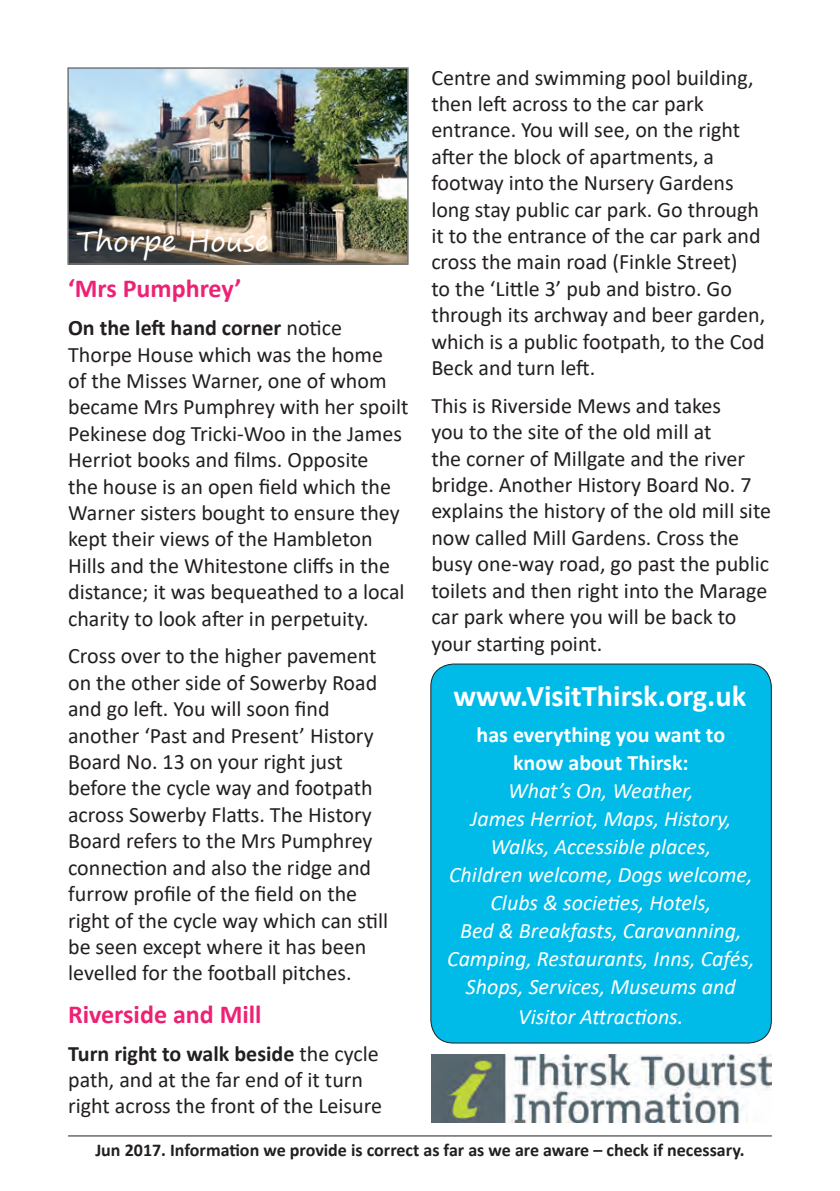
<style>
.page{position:relative;width:840px;height:1191px;background:#fff}
.page>*{position:absolute;margin:0;border:0;box-sizing:border-box;transform-origin:0 0}
.t1{font:700 30.4px "Calibri";color:#fff}
.t2{font:28px "Segoe Print";color:#fff}
.t3{font:700 26px "Calibri";color:#ee2174}
.t4{font:22px/26.4px "Calibri";color:#231f20}
.t5{font:italic 22px/28px "Calibri";color:#fff;text-align:center}
.t6{font:700 22px/28px "Calibri";color:#fff;text-align:center}
.t7{font:700 18px "Calibri";color:#231f20}
.s1{font-weight:700}
</style>
<div class="page">
<hr style="left:68px;top:1135px;width:703px;height:1px;background:#231f20">
<img style="left:431px;top:1054px;width:340px;height:69px">
<img style="left:70px;top:70px;width:335px;height:192px">
<div style="left:67px;top:67px;width:341px;height:198px;border:2px solid #757679"></div>
<div style="left:430px;top:664px;width:340px;height:379px;background:#00bbe8;border-radius:23px"></div>
<div style="left:430px;top:663px;width:341px;height:380px;border:1px solid #231f20;border-radius:23px"></div>
<p class="t2" style="left:77px;top:216px;width:194px">Thorpe House</p>
<p class="t3" style="left:68px;top:270px;width:175px">‘Mrs Pumphrey’</p>
<p class="t4" style="left:68px;top:314px;width:342px"><span class="s1">On the left hand corner</span> notice Thorpe House which was the home<br>of the Misses Warner, one of whom became Mrs Pumphrey with her spoilt Pekinese dog Tricki-Woo in the James Herriot books and films. Opposite<br>the house is an open field which the Warner sisters bought to ensure they kept their views of the Hambleton Hills and the Whitestone cliffs in the distance; it was bequeathed to a local charity to look after in perpetuity.</p>
<p class="t4" style="left:68px;top:642px;width:321px">Cross over to the higher pavement on the other side of Sowerby Road and go left. You will soon find another ‘Past and Present’ History<br>Board No. 13 on your right just before the cycle way and footpath across Sowerby Flatts. The History<br>Board refers to the Mrs Pumphrey connection and also the ridge and furrow profile of the field on the right of the cycle way which can still be seen except where it has been levelled for the football pitches.</p>
<p class="t3" style="left:68px;top:995px;width:195px">Riverside and Mill</p>
<p class="t4" style="left:68px;top:1039px;width:315px"><span class="s1">Turn right to walk beside</span> the cycle path, and at the far end of it turn right across the front of the Leisure</p>
<p class="t4" style="left:431px;top:63px;width:335px">Centre and swimming pool building, then left across to the car park entrance. You will see, on the right after the block of apartments, a footway into the Nursery Gardens long stay public car park. Go through it to the entrance of the car park and cross the main road (Finkle Street)<br>to the ‘Little 3’ pub and bistro. Go through its archway and beer garden, which is a public footpath, to the Cod Beck and turn left.</p>
<p class="t4" style="left:431px;top:392px;width:341px">This is Riverside Mews and takes<br>you to the site of the old mill at<br>the corner of Millgate and the river bridge. Another History Board No. 7 explains the history of the old mill site now called Mill Gardens. Cross the busy one-way road, go past the public toilets and then right into the Marage car park where you will be back to your starting point.</p>
<h1 class="t1" style="left:453px;top:674px;width:294px">www.VisitThirsk.org.uk</h1>
<p class="t6" style="left:476px;top:720px;width:250px">has everything you want to know about Thirsk:</p>
<p class="t5" style="left:447px;top:775px;width:308px">What’s On, Weather,<br>James Herriot, Maps, History,<br>Walks, Accessible places,<br>Children welcome, Dogs welcome,<br>Clubs &amp; societies, Hotels,<br>Bed &amp; Breakfasts, Caravanning,<br>Camping, Restaurants, Inns, Cafés,<br>Shops, Services, Museums and</p>
<p class="t5" style="left:518px;top:1001px;width:167px">Visitor Attractions.</p>
<p class="t7" style="left:95px;top:1137px;width:650px">Jun 2017. Information we provide is correct as far as we are aware – check if necessary.</p>
</div>
